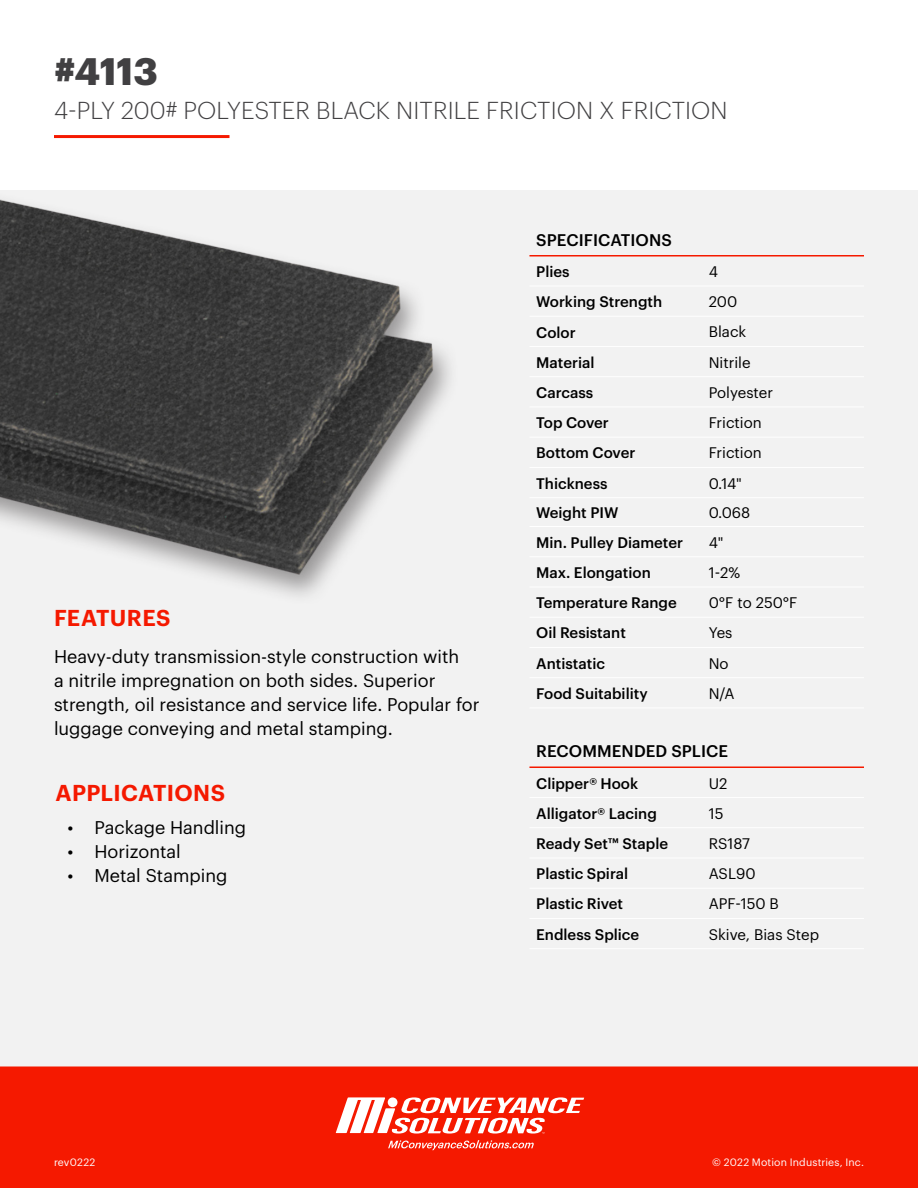
<style>
.page{position:relative;width:918px;height:1188px;background:#fff}
.page>*{position:absolute;margin:0;border:0;box-sizing:border-box;transform-origin:0 0}
.Flyer_Heading{font:700 37.5px "Graphik";color:#414042}
.Flyer_Subheading{font:300 24px "Graphik";letter-spacing:.005em;color:#414042}
.HEADER_-_RED{font:600 22.5px "Graphik";letter-spacing:.015em;color:#f51900}
.Body_Paragraph{font:18px/24px "Graphik";color:#000}
.Table_Header{font:500 16.5px "Graphik";letter-spacing:.005em;color:#000}
.Table_Body{font:500 15px "Graphik";color:#000}
.Table_Body-2{font:15px "Graphik";color:#000}
.t1{font:10.5px "Graphik";letter-spacing:.015em;color:#fff}
</style>
<div class="page">
<div style="left:0;top:190px;width:918px;height:881px;background:#f2f2f2"></div>
<div style="left:0;top:1066px;width:918px;height:122px;background:#f51900"></div>
<svg style="left:388px;top:1140px;width:146px;height:10px"></svg>
<svg style="left:336px;top:1097px;width:248px;height:37px"></svg>
<img style="left:0;top:199px;width:450px;height:397px">
<hr style="left:54px;top:135px;width:176px;height:3px;background:#f51900">
<hr style="left:529px;top:827px;width:173px;height:1px;background:#fff">
<hr style="left:529px;top:858px;width:173px;height:1px;background:#fff">
<hr style="left:529px;top:888px;width:173px;height:1px;background:#fff">
<hr style="left:529px;top:918px;width:173px;height:1px;background:#fff">
<hr style="left:529px;top:766px;width:173px;height:2px;background:#f51900">
<hr style="left:702px;top:766px;width:162px;height:2px;background:#f51900">
<hr style="left:529px;top:797px;width:173px;height:1px;background:#fff">
<hr style="left:702px;top:797px;width:162px;height:1px;background:#fff">
<hr style="left:702px;top:827px;width:162px;height:1px;background:#fff">
<hr style="left:702px;top:858px;width:162px;height:1px;background:#fff">
<hr style="left:702px;top:918px;width:162px;height:1px;background:#fff">
<hr style="left:702px;top:888px;width:162px;height:1px;background:#fff">
<hr style="left:529px;top:948px;width:173px;height:1px;background:#fff">
<hr style="left:702px;top:948px;width:162px;height:1px;background:#fff">
<hr style="left:529px;top:286px;width:173px;height:1px;background:#fff">
<hr style="left:529px;top:316px;width:173px;height:1px;background:#fff">
<hr style="left:529px;top:346px;width:173px;height:1px;background:#fff">
<hr style="left:529px;top:376px;width:173px;height:1px;background:#fff">
<hr style="left:529px;top:407px;width:173px;height:1px;background:#fff">
<hr style="left:529px;top:437px;width:173px;height:1px;background:#fff">
<hr style="left:529px;top:467px;width:173px;height:1px;background:#fff">
<hr style="left:529px;top:497px;width:173px;height:1px;background:#fff">
<hr style="left:529px;top:526px;width:173px;height:1px;background:#fff">
<hr style="left:529px;top:556px;width:173px;height:1px;background:#fff">
<hr style="left:529px;top:255px;width:173px;height:1px;background:#f51900">
<hr style="left:702px;top:255px;width:162px;height:1px;background:#f51900">
<hr style="left:529px;top:587px;width:173px;height:1px;background:#fff">
<hr style="left:529px;top:617px;width:173px;height:1px;background:#fff">
<hr style="left:529px;top:647px;width:173px;height:1px;background:#fff">
<hr style="left:529px;top:677px;width:173px;height:1px;background:#fff">
<hr style="left:702px;top:286px;width:162px;height:1px;background:#fff">
<hr style="left:702px;top:316px;width:162px;height:1px;background:#fff">
<hr style="left:702px;top:346px;width:162px;height:1px;background:#fff">
<hr style="left:702px;top:376px;width:162px;height:1px;background:#fff">
<hr style="left:702px;top:407px;width:162px;height:1px;background:#fff">
<hr style="left:702px;top:437px;width:162px;height:1px;background:#fff">
<hr style="left:702px;top:467px;width:162px;height:1px;background:#fff">
<hr style="left:702px;top:497px;width:162px;height:1px;background:#fff">
<hr style="left:702px;top:526px;width:162px;height:1px;background:#fff">
<hr style="left:702px;top:556px;width:162px;height:1px;background:#fff">
<hr style="left:702px;top:587px;width:162px;height:1px;background:#fff">
<hr style="left:702px;top:617px;width:162px;height:1px;background:#fff">
<hr style="left:702px;top:647px;width:162px;height:1px;background:#fff">
<hr style="left:702px;top:677px;width:162px;height:1px;background:#fff">
<hr style="left:529px;top:708px;width:173px;height:1px;background:#fff">
<hr style="left:702px;top:708px;width:162px;height:1px;background:#fff">
<p class="Flyer_Heading" style="left:54px;top:42px;width:105px">#4113</p>
<p class="Flyer_Subheading" style="left:54px;top:93px;width:675px">4-PLY 200# POLYESTER BLACK NITRILE FRICTION X FRICTION</p>
<p class="HEADER_-_RED" style="left:54px;top:601px;width:118px">FEATURES</p>
<p class="Body_Paragraph" style="left:54px;top:643px;width:427px">Heavy-duty transmission-style construction with<br>a nitrile impregnation on both sides. Superior strength, oil resistance and service life. Popular for luggage conveying and metal stamping.</p>
<p class="HEADER_-_RED" style="left:56px;top:776px;width:171px">APPLICATIONS</p>
<p class="Body_Paragraph" style="left:68px;top:814px;width:180px">• Package Handling</p>
<p class="Body_Paragraph" style="left:68px;top:838px;width:115px">• Horizontal</p>
<p class="Body_Paragraph" style="left:68px;top:862px;width:162px">• Metal Stamping</p>
<p class="Table_Header" style="left:536px;top:227px;width:137px">SPECIFICATIONS</p>
<p class="Table_Body" style="left:536px;top:260px;width:35px">Plies</p>
<p class="Table_Body-2" style="left:709px;top:260px;width:11px">4</p>
<p class="Table_Body" style="left:536px;top:290px;width:127px">Working Strength</p>
<p class="Table_Body-2" style="left:709px;top:291px;width:30px">200</p>
<p class="Table_Body" style="left:536px;top:321px;width:41px">Color</p>
<p class="Table_Body-2" style="left:709px;top:321px;width:39px">Black</p>
<p class="Table_Body" style="left:536px;top:351px;width:60px">Material</p>
<p class="Table_Body-2" style="left:709px;top:351px;width:43px">Nitrile</p>
<p class="Table_Body" style="left:536px;top:381px;width:59px">Carcass</p>
<p class="Table_Body-2" style="left:709px;top:381px;width:66px">Polyester</p>
<p class="Table_Body" style="left:536px;top:411px;width:74px">Top Cover</p>
<p class="Table_Body-2" style="left:709px;top:412px;width:55px">Friction</p>
<p class="Table_Body" style="left:536px;top:442px;width:101px">Bottom Cover</p>
<p class="Table_Body-2" style="left:709px;top:442px;width:55px">Friction</p>
<p class="Table_Body" style="left:536px;top:472px;width:73px">Thickness</p>
<p class="Table_Body-2" style="left:709px;top:472px;width:35px">0.14"</p>
<p class="Table_Body" style="left:536px;top:501px;width:84px">Weight PIW</p>
<p class="Table_Body-2" style="left:709px;top:502px;width:43px">0.068</p>
<p class="Table_Body" style="left:536px;top:531px;width:148px">Min. Pulley Diameter</p>
<p class="Table_Body-2" style="left:709px;top:531px;width:16px">4"</p>
<p class="Table_Body" style="left:536px;top:561px;width:116px">Max. Elongation</p>
<p class="Table_Body-2" style="left:709px;top:561px;width:33px">1-2%</p>
<p class="Table_Body" style="left:536px;top:591px;width:142px">Temperature Range</p>
<p class="Table_Body-2" style="left:709px;top:592px;width:90px">0°F to 250°F</p>
<p class="Table_Body" style="left:536px;top:622px;width:91px">Oil Resistant</p>
<p class="Table_Body-2" style="left:709px;top:622px;width:25px">Yes</p>
<p class="Table_Body" style="left:536px;top:652px;width:70px">Antistatic</p>
<p class="Table_Body-2" style="left:709px;top:652px;width:21px">No</p>
<p class="Table_Body" style="left:536px;top:682px;width:113px">Food Suitability</p>
<p class="Table_Body-2" style="left:709px;top:682px;width:27px">N/A</p>
<p class="Table_Header" style="left:536px;top:739px;width:193px">RECOMMENDED SPLICE</p>
<p class="Table_Body" style="left:536px;top:772px;width:104px">Clipper® Hook</p>
<p class="Table_Body-2" style="left:709px;top:772px;width:20px">U2</p>
<p class="Table_Body" style="left:536px;top:802px;width:122px">Alligator® Lacing</p>
<p class="Table_Body-2" style="left:709px;top:802px;width:16px">15</p>
<p class="Table_Body" style="left:536px;top:832px;width:133px">Ready Set™ Staple</p>
<p class="Table_Body-2" style="left:709px;top:832px;width:43px">RS187</p>
<p class="Table_Body" style="left:536px;top:862px;width:94px">Plastic Spiral</p>
<p class="Table_Body-2" style="left:709px;top:863px;width:48px">ASL90</p>
<p class="Table_Body" style="left:536px;top:893px;width:88px">Plastic Rivet</p>
<p class="Table_Body-2" style="left:709px;top:893px;width:72px">APF-150 B</p>
<p class="Table_Body" style="left:536px;top:923px;width:105px">Endless Splice</p>
<p class="Table_Body-2" style="left:709px;top:923px;width:112px">Skive, Bias Step</p>
<p class="t1" style="left:54px;top:1154px;width:43px">rev0222</p>
<p class="t1" style="left:712px;top:1154px;width:153px">© 2022 Motion Industries, Inc.</p>
</div>
